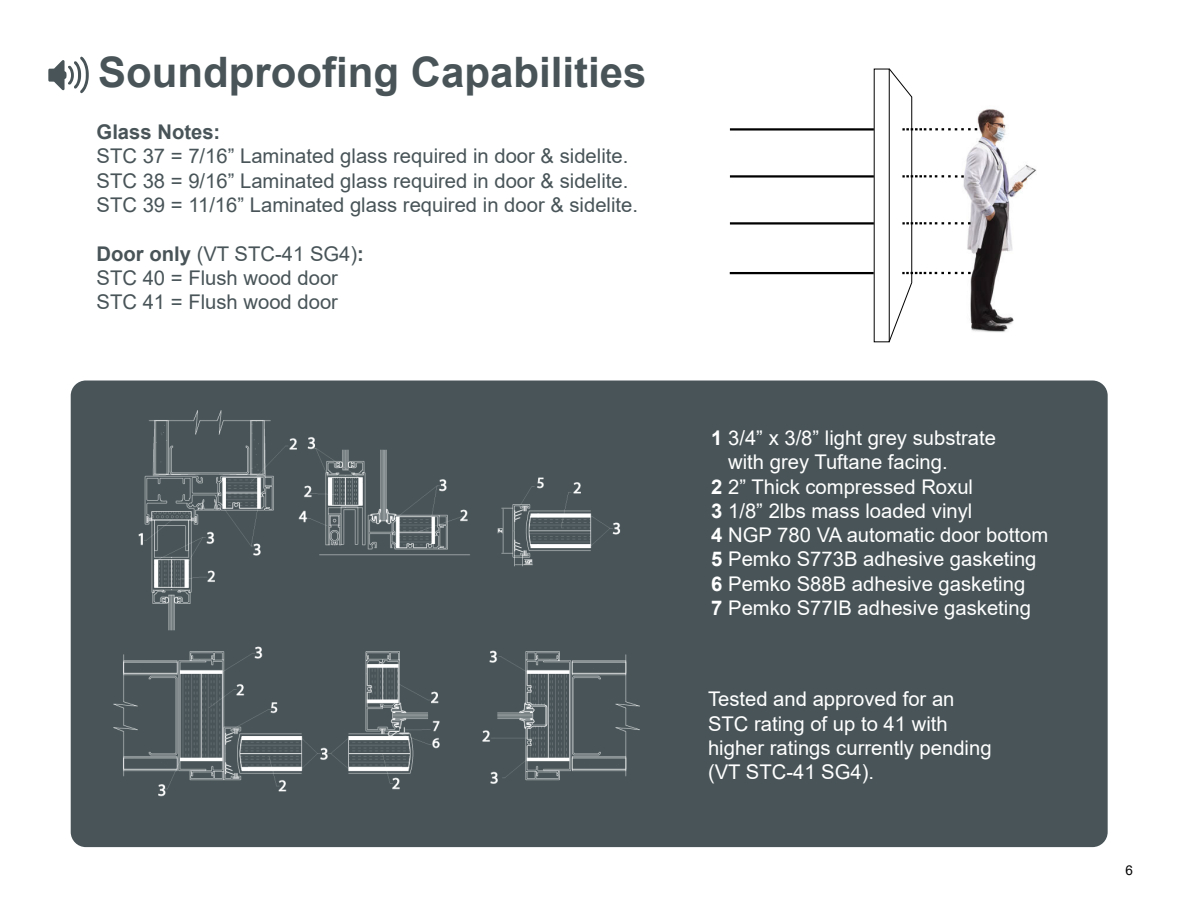
<style>
.page{position:relative;width:1188px;height:918px;background:#fff}
.page>*{position:absolute;margin:0;border:0;box-sizing:border-box;transform-origin:0 0}
.t1{font:700 42px "Arial";color:#485458}
.t2{font:20.25px/24.3px "Arial";color:#fff}
.t3{font:20.25px/24.3px "Arial";color:#485458}
.t4{font:700 20.25px "Arial";color:#485458}
.t5{font:13.5px "Arial";color:#000}
.s1{font-weight:700}
</style>
<div class="page">
<div style="left:71px;top:381px;width:1037px;height:466px;background:#485458;border-radius:15px"></div>
<img style="left:114px;top:411px;width:525px;height:386px">
<svg style="left:48px;top:56px;width:41px;height:38px"></svg>
<img style="left:923px;top:109px;width:114px;height:223px">
<svg style="left:888px;top:282px;width:25px;height:61px"></svg>
<svg style="left:888px;top:68px;width:25px;height:30px"></svg>
<hr style="left:911px;top:97px;width:1px;height:186px;background:#000">
<hr style="left:730px;top:128px;width:144px;height:3px;background:#000">
<hr style="left:730px;top:175px;width:144px;height:3px;background:#000">
<hr style="left:730px;top:222px;width:144px;height:3px;background:#000">
<hr style="left:730px;top:272px;width:144px;height:2px;background:#000">
<svg style="left:902px;top:175px;width:62px;height:3px"></svg>
<svg style="left:902px;top:272px;width:69px;height:2px"></svg>
<svg style="left:902px;top:222px;width:69px;height:2px"></svg>
<svg style="left:902px;top:128px;width:75px;height:3px"></svg>
<h1 class="t1" style="left:98px;top:43px;width:550px">Soundproofing Capabilities</h1>
<p class="t4" style="left:97px;top:118px;width:125px">Glass Notes:</p>
<p class="t3" style="left:97px;top:144px;width:543px">STC 37 = 7/16” Laminated glass required in door &amp; sidelite.<br>STC 38 = 9/16” Laminated glass required in door &amp; sidelite.<br>STC 39 = 11/16” Laminated glass required in door &amp; sidelite.</p>
<p class="t3" style="left:97px;top:241px;width:269px"><span class="s1">Door only</span> (VT STC-41 SG4)<span class="s1">:<br></span>STC 40 = Flush wood door<br>STC 41 = Flush wood door</p>
<p class="t2" style="left:711px;top:426px;width:286px"><span class="s1">1</span> 3/4” x 3/8” light grey substrate</p>
<p class="t2" style="left:728px;top:450px;width:221px">with grey Tuftane facing.</p>
<p class="t2" style="left:711px;top:474px;width:263px"><span class="s1">2</span> 2” Thick compressed Roxul</p>
<p class="t2" style="left:711px;top:498px;width:263px"><span class="s1">3</span> 1/8” 2lbs mass loaded vinyl</p>
<p class="t2" style="left:711px;top:523px;width:338px"><span class="s1">4</span> NGP 780 VA automatic door bottom</p>
<p class="t2" style="left:711px;top:547px;width:327px"><span class="s1">5</span> Pemko S773B adhesive gasketing</p>
<p class="t2" style="left:711px;top:571px;width:316px"><span class="s1">6</span> Pemko S88B adhesive gasketing</p>
<p class="t2" style="left:711px;top:596px;width:321px"><span class="s1">7</span> Pemko S77IB adhesive gasketing</p>
<p class="t2" style="left:708px;top:687px;width:285px">Tested and approved for an<br>STC rating of up to 41 with higher ratings currently pending (VT STC-41 SG4).</p>
<p class="t5" style="left:1125px;top:860px;width:9px">6</p>
</div>
